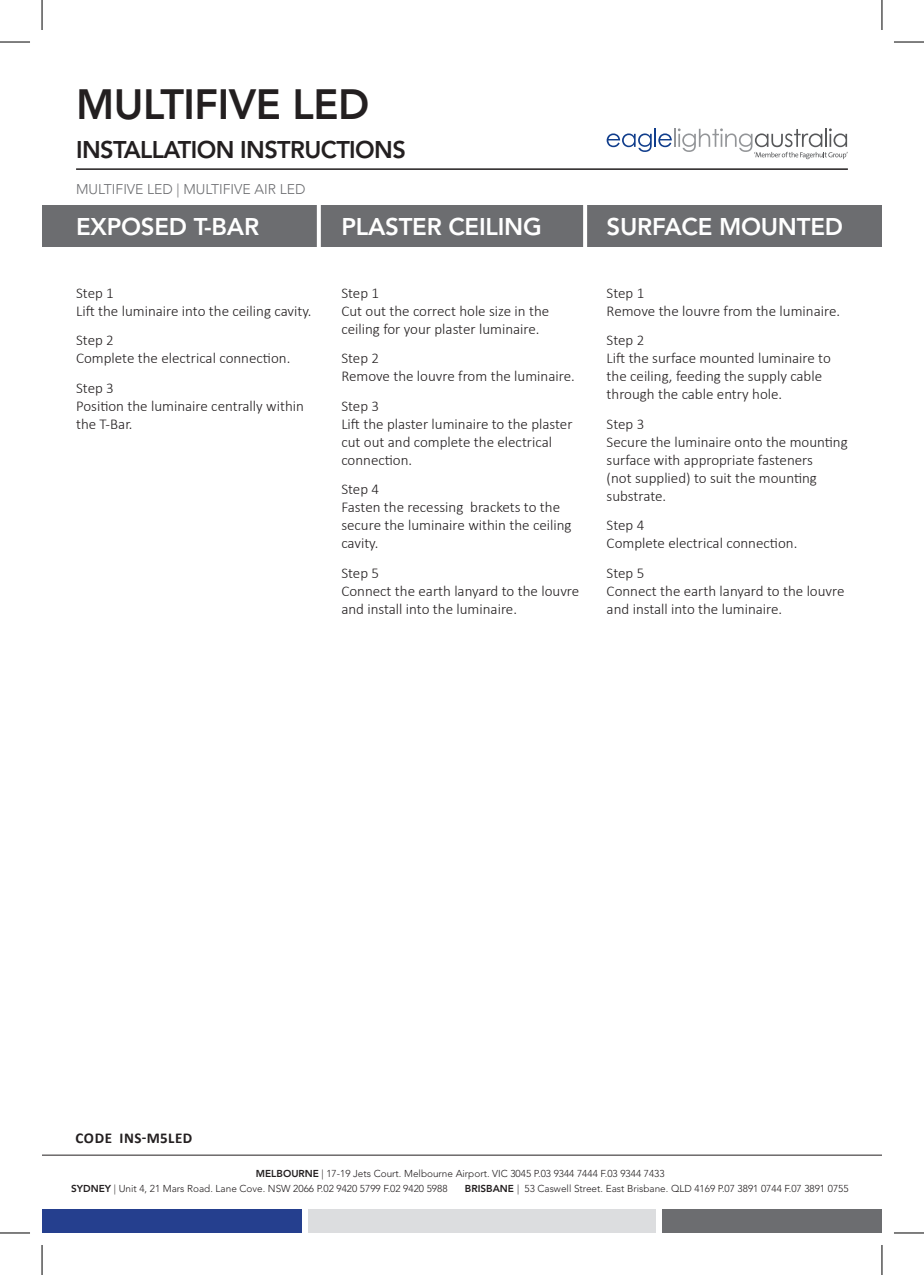
<style>
.page{position:relative;width:924px;height:1275px;background:#fff}
.page>*{position:absolute;margin:0;border:0;box-sizing:border-box;transform-origin:0 0}
.H1_II{font:800 42px "Avenir";letter-spacing:-.01em;color:#231f20}
.E_T-BAR_II{font:800 24px "Avenir";letter-spacing:-.01em;color:#fff}
.H2_II{font:800 24px "Avenir";letter-spacing:-.025em;color:#231f20}
.BODY_COPY_II{font:300 15px/18px "Calibri";color:#231f20}
.BODY_COPY_II-2{font:700 15px "Calibri";letter-spacing:.04em;color:#231f20}
.t1{font:300 14px "Avenir LT Std";color:#6c6d70}
.Sub-heading{font:300 10px "Avenir LT Std";color:#231f20}
.s1{font-family:"Avenir";font-weight:800}
</style>
<div class="page">
<div style="left:42px;top:205px;width:839px;height:42px;background:#6c6d70"></div>
<hr style="left:317px;top:195px;width:4px;height:771px;background:#fff">
<hr style="left:583px;top:195px;width:4px;height:771px;background:#fff">
<hr style="left:76px;top:168px;width:771px;height:2px;background:#231f20">
<svg style="left:606px;top:128px;width:241px;height:31px"></svg>
<hr style="left:42px;top:1154px;width:839px;height:1px;background:#231f20">
<div style="left:42px;top:1209px;width:259px;height:24px;background:#253f8e"></div>
<div style="left:308px;top:1209px;width:347px;height:24px;background:#dcdddf"></div>
<div style="left:662px;top:1209px;width:219px;height:24px;background:#6c6d70"></div>
<hr style="left:0;top:42px;width:30px;height:1px;background:#000">
<hr style="left:893px;top:42px;width:30px;height:1px;background:#000">
<hr style="left:0;top:1232px;width:30px;height:1px;background:#000">
<hr style="left:893px;top:1232px;width:30px;height:1px;background:#000">
<hr style="left:42px;top:0;width:1px;height:30px;background:#000">
<hr style="left:42px;top:1245px;width:1px;height:30px;background:#000">
<hr style="left:881px;top:0;width:1px;height:30px;background:#000">
<hr style="left:881px;top:1245px;width:1px;height:30px;background:#000">
<p class="H1_II" style="left:76px;top:79px;width:295px">MULTIFIVE LED</p>
<p class="H2_II" style="left:76px;top:135px;width:331px">INSTALLATION INSTRUCTIONS</p>
<p class="t1" style="left:76px;top:181px;width:231px">MULTIFIVE LED | MULTIFIVE AIR LED</p>
<p class="E_T-BAR_II" style="left:76px;top:212px;width:184px">EXPOSED T-BAR</p>
<p class="BODY_COPY_II" style="left:76px;top:284px;width:237px">Step 1<br>Lift the luminaire into the ceiling cavity.</p>
<p class="BODY_COPY_II" style="left:76px;top:331px;width:216px">Step 2<br>Complete the electrical connection.</p>
<p class="BODY_COPY_II" style="left:76px;top:379px;width:229px">Step 3<br>Position the luminaire centrally within the T-Bar.</p>
<p class="E_T-BAR_II" style="left:341px;top:212px;width:202px">PLASTER CEILING</p>
<p class="BODY_COPY_II" style="left:341px;top:284px;width:209px">Step 1<br>Cut out the correct hole size in the ceiling for your plaster luminaire.</p>
<p class="BODY_COPY_II" style="left:341px;top:349px;width:235px">Step 2<br>Remove the louvre from the luminaire.</p>
<p class="BODY_COPY_II" style="left:341px;top:397px;width:232px">Step 3<br>Lift the plaster luminaire to the plaster cut out and complete the electrical connection.</p>
<p class="BODY_COPY_II" style="left:341px;top:480px;width:231px">Step 4<br>Fasten the recessing brackets to the secure the luminaire within the ceiling cavity.</p>
<p class="BODY_COPY_II" style="left:341px;top:563px;width:239px">Step 5<br>Connect the earth lanyard to the louvre and install into the luminaire.</p>
<p class="E_T-BAR_II" style="left:606px;top:212px;width:238px">SURFACE MOUNTED</p>
<p class="BODY_COPY_II" style="left:606px;top:284px;width:235px">Step 1<br>Remove the louvre from the luminaire.</p>
<p class="BODY_COPY_II" style="left:606px;top:331px;width:226px">Step 2<br>Lift the surface mounted luminaire to the ceiling, feeding the supply cable through the cable entry hole.</p>
<p class="BODY_COPY_II" style="left:606px;top:415px;width:242px">Step 3<br>Secure the luminaire onto the mounting surface with appropriate fasteners<br>(not supplied) to suit the mounting substrate.</p>
<p class="BODY_COPY_II" style="left:606px;top:516px;width:192px">Step 4<br>Complete electrical connection.</p>
<p class="BODY_COPY_II" style="left:606px;top:563px;width:239px">Step 5<br>Connect the earth lanyard to the louvre and install into the luminaire.</p>
<p class="BODY_COPY_II-2" style="left:75px;top:1127px;width:118px">CODE INS-M5LED</p>
<p class="Sub-heading" style="left:256px;top:1167px;width:410px"><span class="s1">MELBOURNE</span> | 17-19 Jets Court. Melbourne Airport. VIC 3045 P.03 9344 7444 F.03 9344 7433</p>
<p class="Sub-heading" style="left:71px;top:1182px;width:377px"><span class="s1">SYDNEY</span> | Unit 4, 21 Mars Road. Lane Cove. NSW 2066 P.02 9420 5799 F.02 9420 5988</p>
<p class="Sub-heading" style="left:464px;top:1183px;width:385px"><span class="s1">BRISBANE</span> | 53 Caswell Street. East Brisbane. QLD 4169 P.07 3891 0744 F.07 3891 0755</p>
</div>
